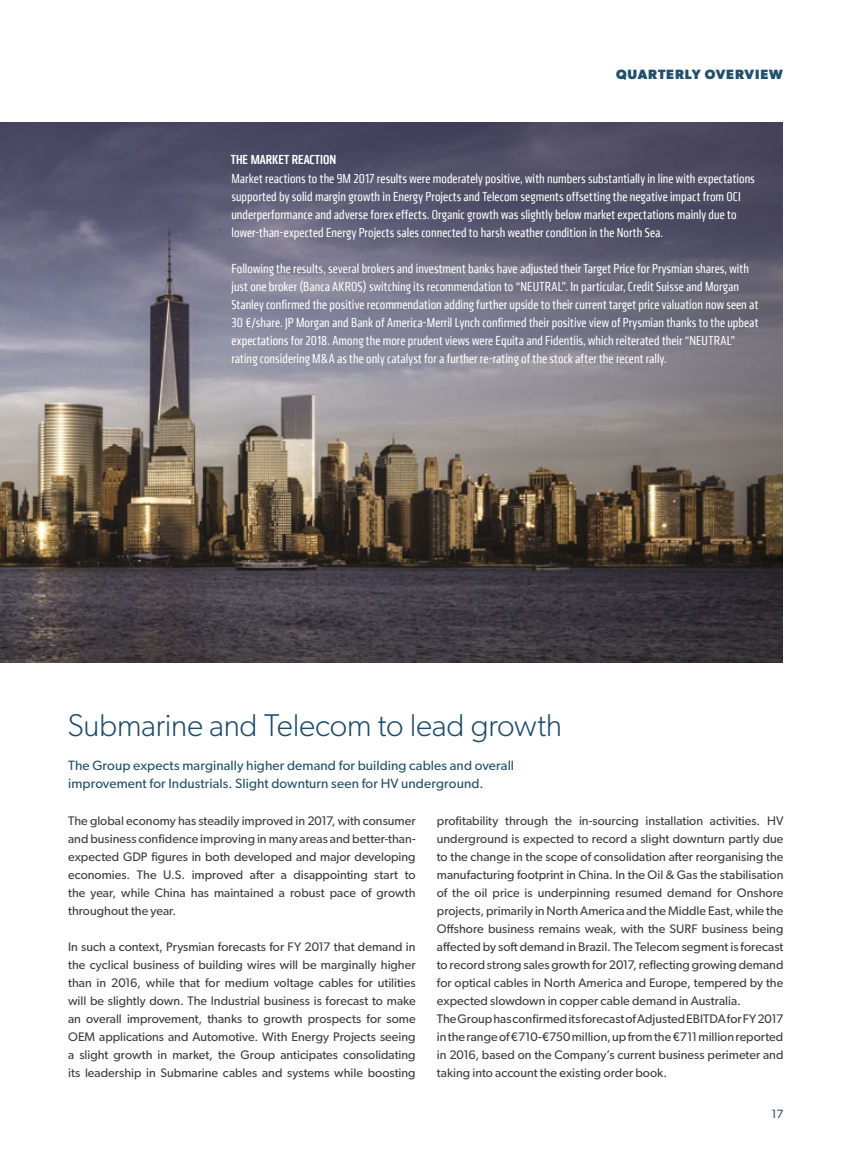
<style>
.page{position:relative;width:851px;height:1170px;background:#fff}
.page>*{position:absolute;margin:0;border:0;box-sizing:border-box;transform-origin:0 0}
.t1{font:300 31.5px "Gibson";letter-spacing:-.01em;color:#1d4b68}
.t2{font:condensed 13.5px/18px "Klavika CH";letter-spacing:.01em;color:#fff}
.t3{font:13.5px/18px "Gibson";letter-spacing:.01em;color:#22506b}
.t4{font:700 13.5px "Gibson";letter-spacing:.06em;color:#22506b}
.t5{font:500 condensed 13.5px "Klavika CH";color:#fff}
.t6{font:12.45px/18px "Gibson";color:#3c3c3b;text-align:justify}
.t7{font:12px "Gibson";color:#22506b}
</style>
<div class="page">
<img style="left:0;top:122px;width:782px;height:540px">
<p class="t5" style="left:231px;top:151px;width:107px">THE MARKET REACTION</p>
<p class="t4" style="left:616px;top:66px;width:168px">QUARTERLY OVERVIEW</p>
<p class="t2" style="left:231px;top:169px;width:525px">Market reactions to the 9M 2017 results were moderately positive, with numbers substantially in line with expectations supported by solid margin growth in Energy Projects and Telecom segments offsetting the negative impact from OCI underperformance and adverse forex effects. Organic growth was slightly below market expectations mainly due to lower-than-expected Energy Projects sales connected to harsh weather condition in the North Sea.</p>
<p class="t2" style="left:231px;top:259px;width:528px">Following the results, several brokers and investment banks have adjusted their Target Price for Prysmian shares, with just one broker (Banca AKROS) switching its recommendation to “NEUTRAL”. In particular, Credit Suisse and Morgan Stanley confirmed the positive recommendation adding further upside to their current target price valuation now seen at 30 €/share. JP Morgan and Bank of America-Merril Lynch confirmed their positive view of Prysmian thanks to the upbeat expectations for 2018. Among the more prudent views were Equita and Fidentiis, which reiterated their “NEUTRAL” rating considering M&amp;A as the only catalyst for a further re-rating of the stock after the recent rally.</p>
<h1 class="t1" style="left:67px;top:705px;width:496px">Submarine and Telecom to lead growth</h1>
<p class="t3" style="left:68px;top:756px;width:447px">The Group expects marginally higher demand for building cables and overall improvement for Industrials. Slight downturn seen for HV underground.</p>
<p class="t6" style="left:68px;top:811px;width:349px">The global economy has steadily improved in 2017, with consumer and business confidence improving in many areas and better-than&shy;expected GDP figures in both developed and major developing economies. The U.S. improved after a disappointing start to the year, while China has maintained a robust pace of growth throughout the year.</p>
<p class="t6" style="left:68px;top:937px;width:349px">In such a context, Prysmian forecasts for FY 2017 that demand in the cyclical business of building wires will be marginally higher than in 2016, while that for medium voltage cables for utilities will be slightly down. The Industrial business is forecast to make an overall improvement, thanks to growth prospects for some OEM applications and Automotive. With Energy Projects seeing a slight growth in market, the Group anticipates consolidating its leadership in Submarine cables and systems while boosting</p>
<p class="t6" style="left:437px;top:811px;width:348px;text-align:left">profitability through the in-sourcing installation activities. HV underground is expected to record a slight downturn partly due to the change in the scope of consolidation after reorganising the manufacturing footprint in China. In the Oil &amp; Gas the stabilisation of the oil price is underpinning resumed demand for Onshore projects, primarily in North America and the Middle East, while the Offshore business remains weak, with the SURF business being affected by soft demand in Brazil. The Telecom segment is forecast to record strong sales growth for 2017, reflecting growing demand for optical cables in North America and Europe, tempered by the expected slowdown in copper cable demand in Australia.<br>The Group has confirmed its forecast of Adjusted EBITDA for FY 2017 in the range of €710-€750 million, up from the €711 million reported in 2016, based on the Company’s current business perimeter and taking into account the existing order book.</p>
<p class="t7" style="left:771px;top:1106px;width:13px">17</p>
</div>
